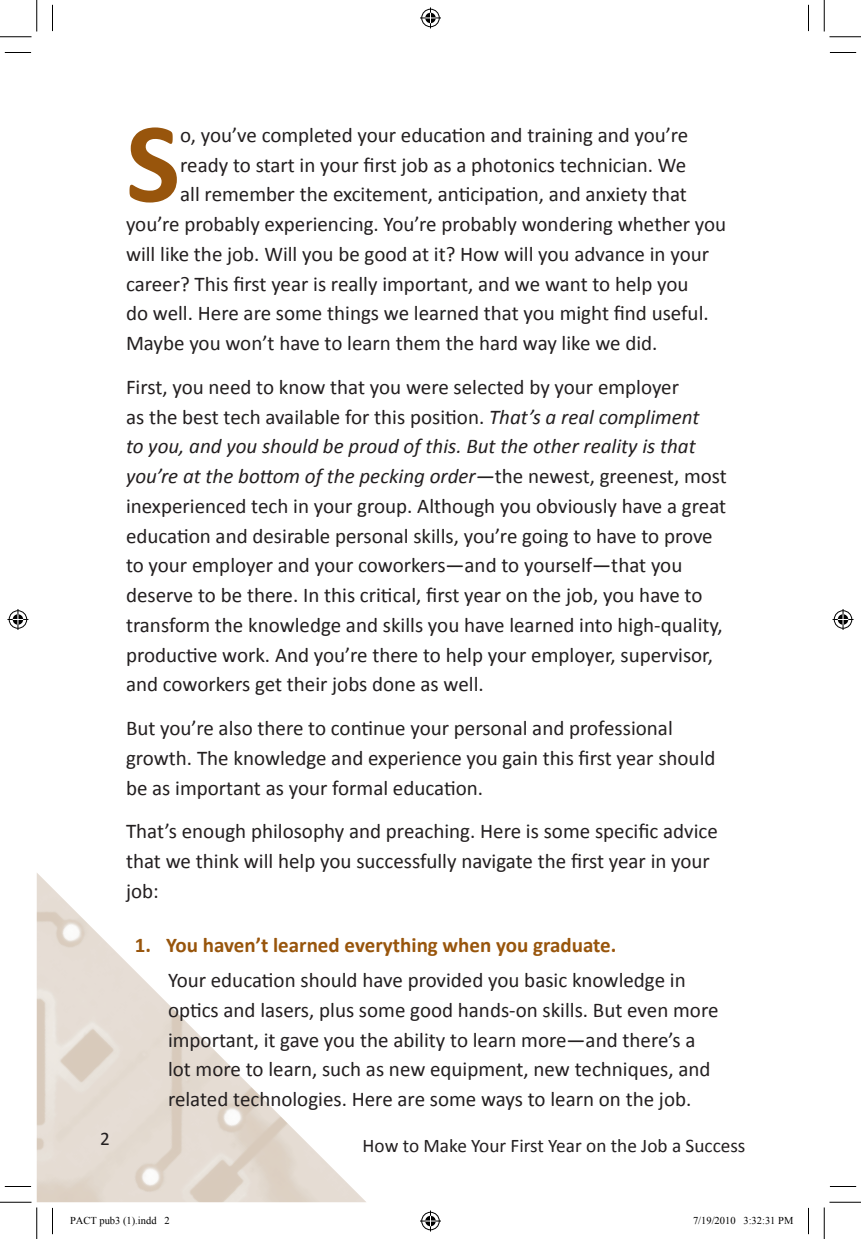
<style>
.page{position:relative;width:861px;height:1239px;background:#fff}
.page>*{position:absolute;margin:0;border:0;box-sizing:border-box;transform-origin:0 0}
.t1{font:700 114.8px "Calibri";color:#98550c}
.t2{font:21px/29.8px "Calibri";color:#231f20}
.t3{font:700 21px "Calibri";color:#98550c}
.t4{font:19.25px "Calibri";color:#231f20}
.t5{font:10.5px "Times New Roman";color:#000}
.s1{font-style:italic}
</style>
<div class="page">
<img style="left:37px;top:873px;width:329px;height:329px">
<svg style="left:5px;top:52px;width:26px;height:1px"></svg>
<svg style="left:830px;top:52px;width:26px;height:1px"></svg>
<svg style="left:5px;top:1186px;width:26px;height:1px"></svg>
<svg style="left:830px;top:1186px;width:26px;height:1px"></svg>
<svg style="left:52px;top:5px;width:1px;height:26px"></svg>
<svg style="left:52px;top:1208px;width:1px;height:26px"></svg>
<svg style="left:808px;top:5px;width:1px;height:26px"></svg>
<svg style="left:808px;top:1208px;width:1px;height:26px"></svg>
<hr style="left:0;top:36px;width:32px;height:1px;background:#000">
<hr style="left:830px;top:36px;width:31px;height:1px;background:#000">
<hr style="left:0;top:1202px;width:32px;height:1px;background:#000">
<hr style="left:830px;top:1202px;width:31px;height:1px;background:#000">
<hr style="left:36px;top:0;width:1px;height:32px;background:#000">
<hr style="left:36px;top:1208px;width:1px;height:31px;background:#000">
<hr style="left:824px;top:0;width:1px;height:32px;background:#000">
<hr style="left:824px;top:1208px;width:1px;height:31px;background:#000">
<svg style="left:420px;top:7px;width:21px;height:21px"></svg>
<svg style="left:420px;top:1211px;width:21px;height:21px"></svg>
<svg style="left:7px;top:609px;width:21px;height:21px"></svg>
<svg style="left:833px;top:609px;width:21px;height:21px"></svg>
<p class="t4" style="left:100px;top:1126px;width:11px">2</p>
<h1 class="t1" style="left:126px;top:92px;width:56px">S</h1>
<p class="t2" style="left:180px;top:119px;width:510px">o, you’ve completed your education and training and you’re</p>
<p class="t2" style="left:180px;top:149px;width:507px">ready to start in your first job as a photonics technician. We</p>
<p class="t2" style="left:180px;top:178px;width:508px">all remember the excitement, anticipation, and anxiety that</p>
<p class="t2" style="left:126px;top:208px;width:602px">you’re probably experiencing. You’re probably wondering whether you</p>
<p class="t2" style="left:126px;top:238px;width:585px">will like the job. Will you be good at it? How will you advance in your</p>
<p class="t2" style="left:126px;top:268px;width:564px">career? This first year is really important, and we want to help you</p>
<p class="t2" style="left:126px;top:297px;width:584px">do well. Here are some things we learned that you might find useful.</p>
<p class="t2" style="left:126px;top:327px;width:533px">Maybe you won’t have to learn them the hard way like we did.</p>
<p class="t2" style="left:126px;top:371px;width:602px">First, you need to know that you were selected by your employer<br>as the best tech available for this position. <span class="s1">That’s a real compliment<br>to you, and you should be proud of this. But the other reality is that you’re at the bottom of the pecking order—</span>the newest, greenest, most inexperienced tech in your group. Although you obviously have a great education and desirable personal skills, you’re going to have to prove to your employer and your coworkers—and to yourself—that you deserve to be there. In this critical, first year on the job, you have to transform the knowledge and skills you have learned into high-quality, productive work. And you’re there to help your employer, supervisor, and coworkers get their jobs done as well.</p>
<p class="t2" style="left:126px;top:712px;width:591px">But you’re also there to continue your personal and professional growth. The knowledge and experience you gain this first year should be as important as your formal education.</p>
<p class="t2" style="left:126px;top:816px;width:593px">That’s enough philosophy and preaching. Here is some specific advice that we think will help you successfully navigate the first year in your job:</p>
<p class="t3" style="left:135px;top:932px;width:483px">1. You haven’t learned everything when you graduate.</p>
<p class="t2" style="left:168px;top:964px;width:552px">Your education should have provided you basic knowledge in optics and lasers, plus some good hands-on skills. But even more important, it gave you the ability to learn more—and there’s a lot more to learn, such as new equipment, new techniques, and related technologies. Here are some ways to learn on the job.</p>
<p class="t4" style="left:363px;top:1133px;width:384px">How to Make Your First Year on the Job a Success</p>
<p class="t5" style="left:70px;top:1213px;width:101px">PACT pub3 (1).indd 2</p>
<p class="t5" style="left:693px;top:1213px;width:102px">7/19/2010 3:32:31 PM</p>
</div>
